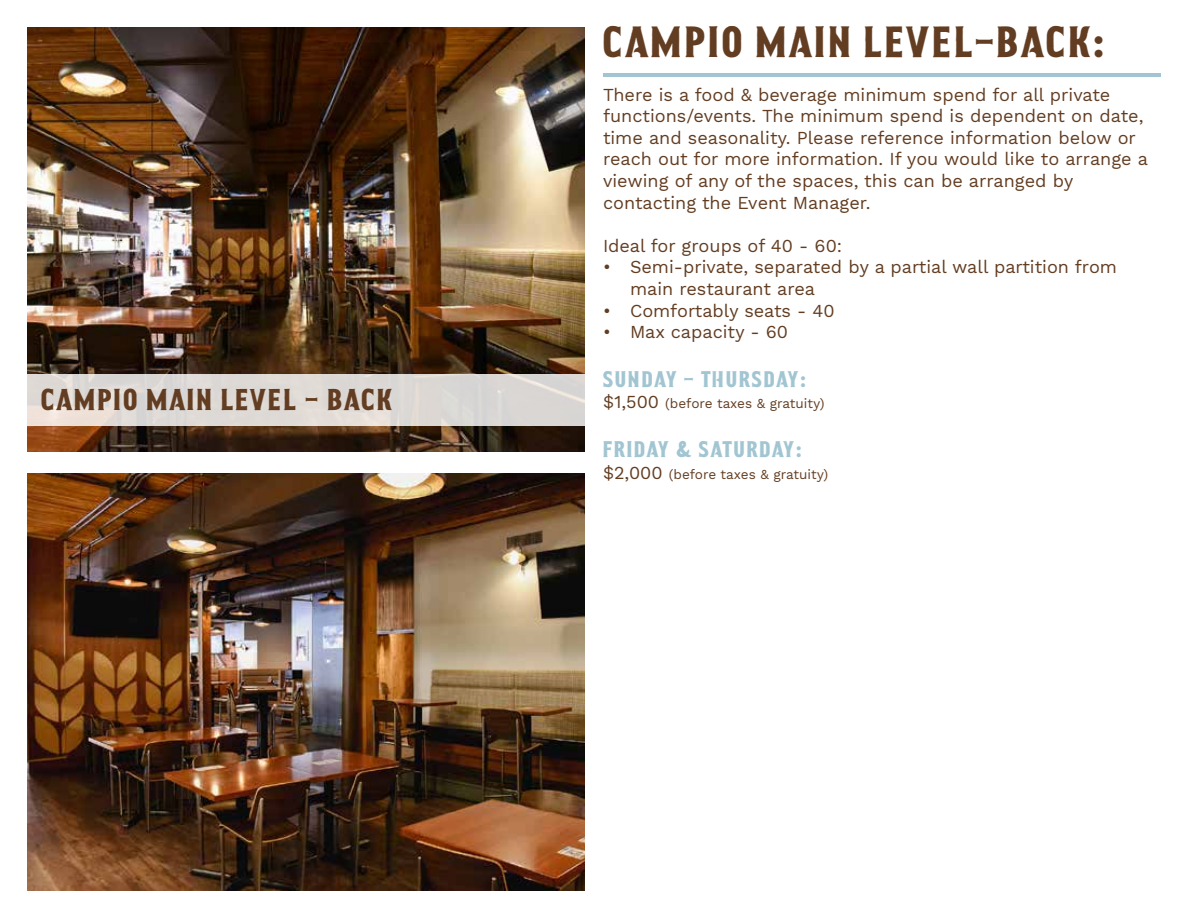
<style>
.page{position:relative;width:1188px;height:918px;background:#fff}
.page>*{position:absolute;margin:0;border:0;box-sizing:border-box;transform-origin:0 0}
.t1{font:43.5px "Smoking Typeface Base";color:#633d21}
.t2{font:30px "Smoking Typeface Base";color:#633d21}
.t3{font:22.5px "Smoking Typeface Base";letter-spacing:-.01em;color:#a2c5d2}
.t4{font:18px/21.6px "Work Sans";color:#633d21}
.t5{font:13.5px "Work Sans";color:#633d21}
.s1{font-size:18px}
</style>
<div class="page">
<hr style="left:603px;top:74px;width:558px;height:3px;background:#a2c5d2">
<img style="left:27px;top:473px;width:558px;height:418px">
<img style="left:27px;top:27px;width:558px;height:424px">
<svg style="left:27px;top:374px;width:558px;height:52px;background:#ddd9d5"></svg>
<h2 class="t2" style="left:41px;top:386px;width:355px">CAMPIO MAIN LEVEL - BACK</h2>
<h1 class="t1" style="left:603px;top:23px;width:505px">CAMPIO MAIN LEVEL-BACK:</h1>
<p class="t4" style="left:603px;top:85px;width:547px">There is a food &amp; beverage minimum spend for all private functions/events. The minimum spend is dependent on date, time and seasonality. Please reference information below or reach out for more information. If you would like to arrange a viewing of any of the spaces, this can be arranged by contacting the Event Manager.</p>
<p class="t4" style="left:603px;top:236px;width:241px">Ideal for groups of 40 - 60:</p>
<p class="t4" style="left:630px;top:257px;width:489px;text-indent:-27px">• Semi-private, separated by a partial wall partition from main restaurant area</p>
<p class="t4" style="left:603px;top:301px;width:233px">• Comfortably seats - 40</p>
<p class="t4" style="left:603px;top:322px;width:187px">• Max capacity - 60</p>
<p class="t3" style="left:603px;top:369px;width:206px">SUNDAY - THURSDAY:</p>
<p class="t5" style="left:603px;top:396px;width:223px"><span class="s1">$1,500</span> (before taxes &amp; gratuity)</p>
<p class="t3" style="left:603px;top:439px;width:201px">FRIDAY &amp; SATURDAY:</p>
<p class="t5" style="left:603px;top:466px;width:227px"><span class="s1">$2,000</span> (before taxes &amp; gratuity)</p>
</div>
